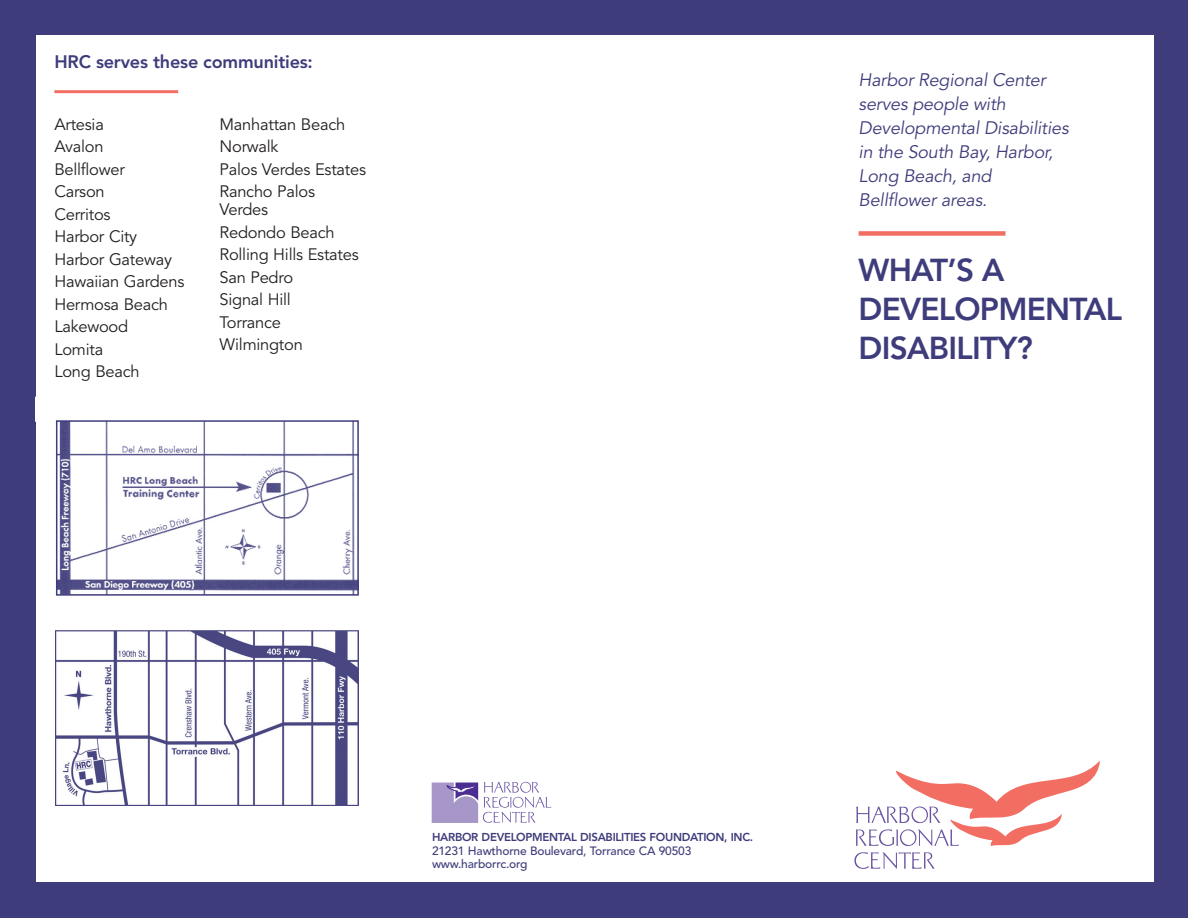
<style>
.page{position:relative;width:1188px;height:918px;background:#3e3c7b}
.page>*{position:absolute;margin:0;border:0;box-sizing:border-box;transform-origin:0 0}
.t1{font:800 31.5px/39px "Avenir";letter-spacing:-.025em;color:#3e3c7b}
.t2{font:italic 18px/24px "Avenir";letter-spacing:-.01em;color:#3e3c7b}
.t3{font:800 18px "Avenir";letter-spacing:-.01em;color:#3e3c7b}
.t4{font:16.5px/22.5px "Avenir";letter-spacing:-.015em;color:#231f20}
.t5{font:500 12px/13.5px "Avenir";letter-spacing:-.015em;color:#3e3c7b}
.t6{font:800 11.4px "Avenir";letter-spacing:-.025em;color:#3e3c7b}
</style>
<div class="page">
<div style="left:36px;top:36px;width:1118px;height:846px;background:#fff"></div>
<div style="left:859px;top:231px;width:147px;height:5px;background:#f26e63"></div>
<img style="left:59px;top:423px;width:297px;height:170px">
<div style="left:56px;top:420px;width:303px;height:176px;border:2px solid #3e3c7b"></div>
<svg style="left:432px;top:782px;width:119px;height:41px"></svg>
<hr style="left:54px;top:90px;width:124px;height:3px;background:#f26e63">
<img style="left:56px;top:630px;width:302px;height:175px">
<svg style="left:854px;top:761px;width:246px;height:108px"></svg>
<p class="t3" style="left:54px;top:51px;width:260px">HRC serves these communities:</p>
<p class="t4" style="left:54px;top:113px;width:131px">Artesia<br>Avalon<br>Bellflower<br>Carson<br>Cerritos<br>Harbor City<br>Harbor Gateway<br>Hawaiian Gardens<br>Hermosa Beach<br>Lakewood<br>Lomita<br>Long Beach</p>
<p class="t4" style="left:220px;top:113px;width:148px">Manhattan Beach<br>Norwalk<br>Palos Verdes Estates<br>Rancho Palos</p>
<p class="t4" style="left:220px;top:199px;width:141px">Verdes<br>Redondo Beach<br>Rolling Hills Estates<br>San Pedro<br>Signal Hill<br>Torrance<br>Wilmington</p>
<p class="t2" style="left:859px;top:68px;width:212px">Harbor Regional Center serves people with<br>Developmental Disabilities in the South Bay, Harbor,<br>Long Beach, and<br>Bellflower areas.</p>
<h1 class="t1" style="left:859px;top:250px;width:265px">WHAT’S A<br>DEVELOPMENTAL<br>DISABILITY?</h1>
<p class="t6" style="left:432px;top:831px;width:323px">HARBOR DEVELOPMENTAL DISABILITIES FOUNDATION, INC.</p>
<p class="t5" style="left:432px;top:844px;width:261px">21231 Hawthorne Boulevard, Torrance CA 90503 www.harborrc.org</p>
</div>
